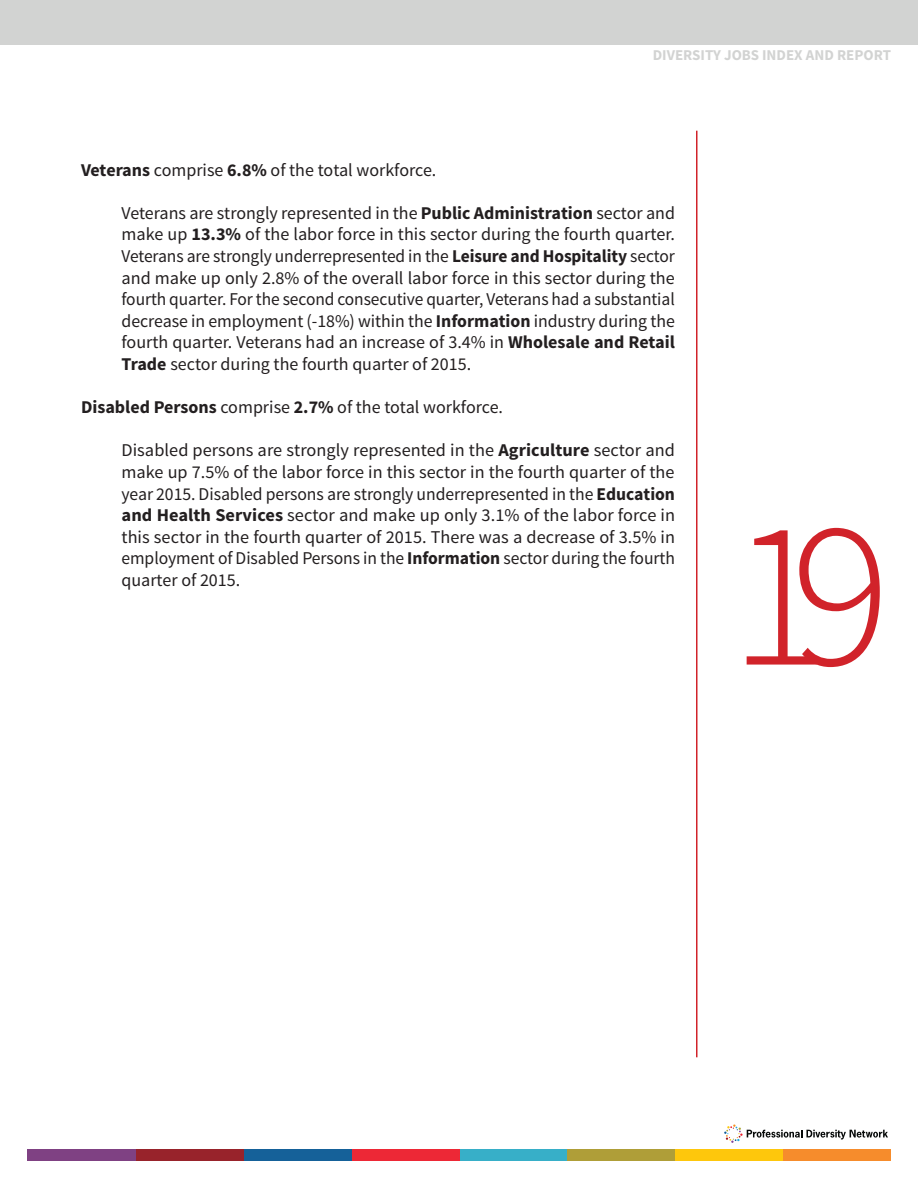
<style>
.page{position:relative;width:918px;height:1188px;background:#fff}
.page>*{position:absolute;margin:0;border:0;box-sizing:border-box;transform-origin:0 0}
.t1{font:300 210px "Source Sans Pro";color:#d1232a}
.t2{font:18px/21.6px "Source Sans Pro";color:#231f20;text-align:justify}
.t3{font:700 15px "Source Sans Pro";color:#d2d3d2}
.s1{font-weight:700}
</style>
<div class="page">
<hr style="left:0;top:0;width:2px;height:45px;background:#d2d3d2">
<div style="left:783px;top:1149px;width:108px;height:12px;background:#f68c2c"></div>
<div style="left:675px;top:1149px;width:108px;height:12px;background:#fec70c"></div>
<div style="left:567px;top:1149px;width:108px;height:12px;background:#af9e38"></div>
<div style="left:459px;top:1149px;width:108px;height:12px;background:#37afc8"></div>
<div style="left:351px;top:1149px;width:108px;height:12px;background:#ed2836"></div>
<div style="left:243px;top:1149px;width:108px;height:12px;background:#156199"></div>
<div style="left:135px;top:1149px;width:108px;height:12px;background:#98232b"></div>
<div style="left:27px;top:1149px;width:108px;height:12px;background:#7f4183"></div>
<div style="left:2px;top:0;width:916px;height:45px;background:#d2d3d2"></div>
<svg style="left:724px;top:1125px;width:164px;height:18px"></svg>
<hr style="left:696px;top:131px;width:2px;height:926px;background:#d1232a">
<p class="t3" style="left:653px;top:46px;width:240px">DIVERSITY JOBS INDEX AND REPORT</p>
<p class="t2" style="left:81px;top:159px;width:357px"><span class="s1">Veterans</span> comprise <span class="s1">6.8%</span> of the total workforce.</p>
<p class="t2" style="left:122px;top:202px;width:555px">Veterans are strongly represented in the <span class="s1">Public Administration</span> sector and make up <span class="s1">13.3%</span> of the labor force in this sector during the fourth quarter.<br>Veterans are strongly underrepresented in the <span class="s1">Leisure and Hospitality</span> sector and make up only 2.8% of the overall labor force in this sector during the fourth quarter. For the second consecutive quarter, Veterans had a substantial decrease in employment (-18%) within the <span class="s1">Information</span> industry during the fourth quarter. Veterans had an increase of 3.4% in <span class="s1">Wholesale and Retail Trade</span> sector during the fourth quarter of 2015.</p>
<p class="t2" style="left:81px;top:397px;width:424px"><span class="s1">Disabled Persons</span> comprise <span class="s1">2.7%</span> of the total workforce.</p>
<p class="t2" style="left:122px;top:440px;width:555px">Disabled persons are strongly represented in the <span class="s1">Agriculture</span> sector and make up 7.5% of the labor force in this sector in the fourth quarter of the year 2015. Disabled persons are strongly underrepresented in the <span class="s1">Education and Health Services</span> sector and make up only 3.1% of the labor force in this sector in the fourth quarter of 2015. There was a decrease of 3.5% in employment of Disabled Persons in the <span class="s1">Information</span> sector during the fourth quarter of 2015.</p>
<h1 class="t1" style="left:729px;top:467px;width:163px">19</h1>
</div>
